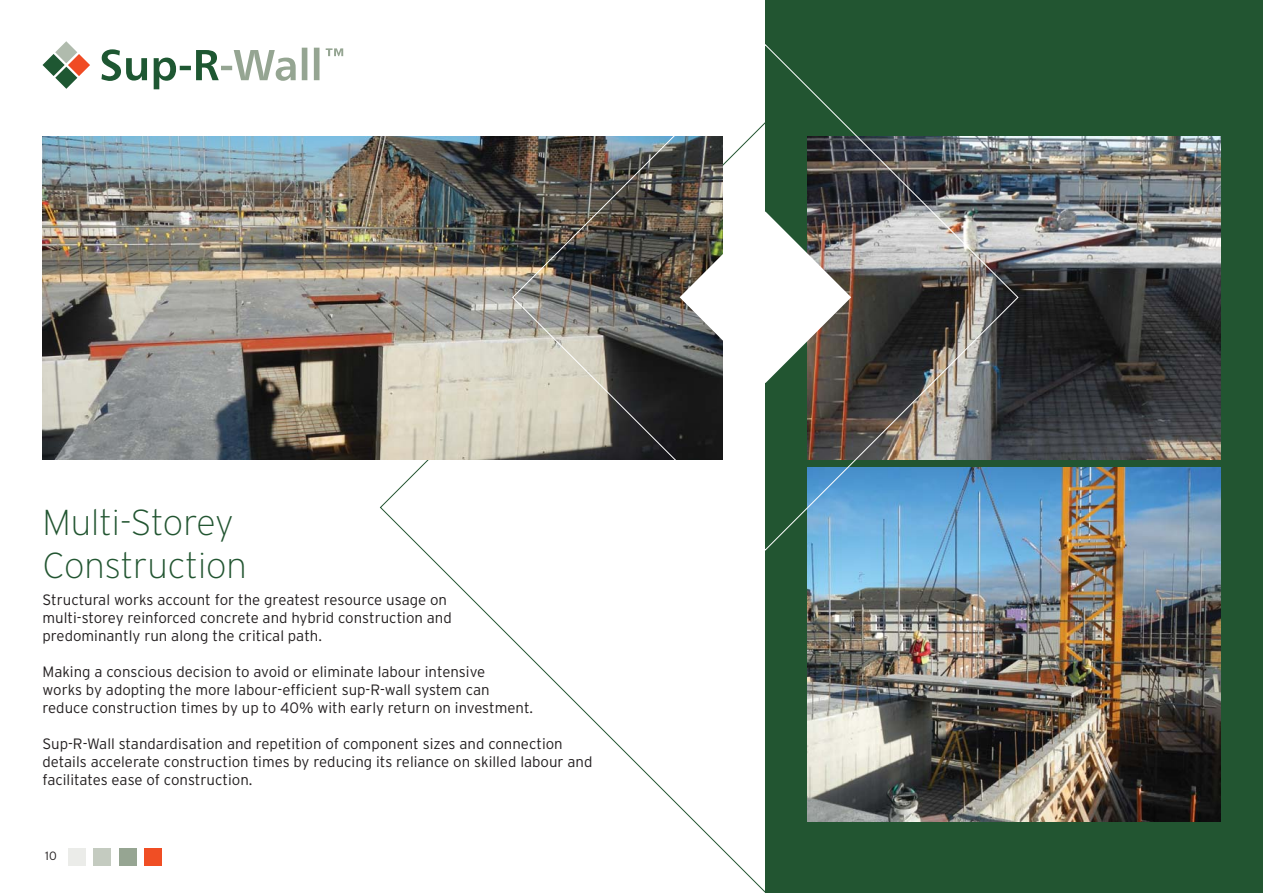
<style>
.page{position:relative;width:1263px;height:893px;background:#fff}
.page>*{position:absolute;margin:0;border:0;box-sizing:border-box;transform-origin:0 0}
.t1{font:200 36px/43.2px "Interstate";color:#225531}
.t2{font:300 15px/18px "Interstate";color:#231f20}
.t3{font:300 12px "Interstate";color:#231f20}
</style>
<div class="page">
<img style="left:43px;top:136px;width:469px;height:323px">
<svg style="left:101px;top:48px;width:242px;height:41px"></svg>
<svg style="left:43px;top:41px;width:47px;height:48px"></svg>
<div style="left:765px;top:0;width:498px;height:893px;background:#225531"></div>
<img style="left:1019px;top:136px;width:201px;height:323px">
<img style="left:808px;top:468px;width:412px;height:353px">
<img style="left:512px;top:44px;width:507px;height:507px">
<img style="left:680px;top:211px;width:171px;height:172px">
<div style="left:68px;top:848px;width:17px;height:17px;background:#ebece9"></div>
<div style="left:94px;top:848px;width:17px;height:17px;background:#c4cbc0"></div>
<div style="left:119px;top:848px;width:17px;height:17px;background:#96a592"></div>
<div style="left:145px;top:848px;width:17px;height:17px;background:#f04e24"></div>
<h1 class="t1" style="left:43px;top:504px;width:206px">Multi-Storey<br>Construction</h1>
<p class="t2" style="left:43px;top:592px;width:411px">Structural works account for the greatest resource usage on multi-storey reinforced concrete and hybrid construction and predominantly run along the critical path.</p>
<p class="t2" style="left:43px;top:664px;width:492px">Making a conscious decision to avoid or eliminate labour intensive<br>works by adopting the more labour-efficient sup-R-wall system can reduce construction times by up to 40% with early return on investment.</p>
<p class="t2" style="left:43px;top:736px;width:551px">Sup-R-Wall standardisation and repetition of component sizes and connection details accelerate construction times by reducing its reliance on skilled labour and facilitates ease of construction.</p>
<p class="t3" style="left:45px;top:851px;width:13px">10</p>
</div>
